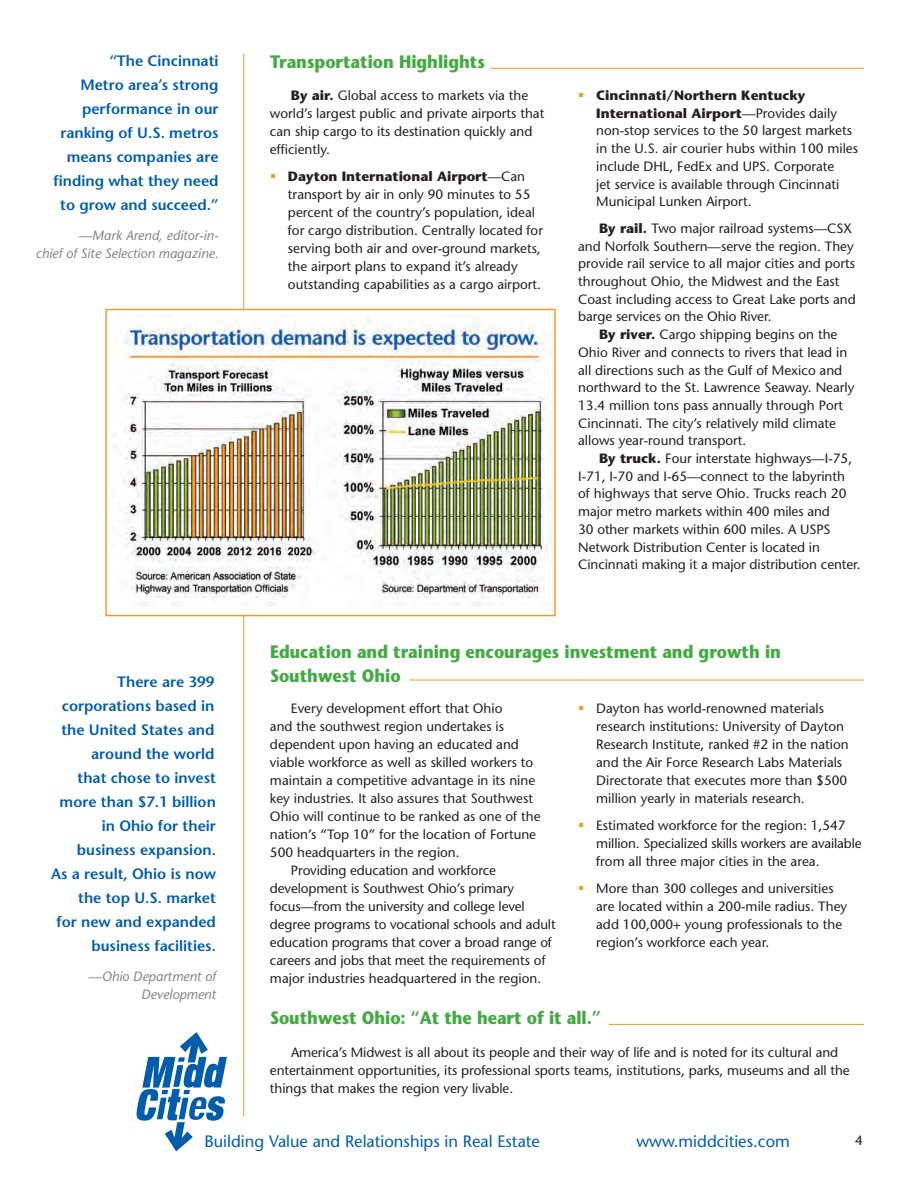
<style>
.page{position:relative;width:918px;height:1188px;background:#fff}
.page>*{position:absolute;margin:0;border:0;box-sizing:border-box;transform-origin:0 0}
.Subhead_semibold{font:700 18px/24px "Stone Sans";color:#44aa42;scale:.9 1}
.t1{font:16.5px "Stone Sans";color:#015dab}
.quote{font:600 15px/24px "Stone Sans";color:#015dab;text-align:right}
.Body_text{font:13.5px/18px "Stone Sans";color:#231f20}
.Hanging_indents{font:13.5px/18px "Stone Sans";color:#231f20}
.quote_author{font:italic 13.5px/18px "Stone Sans";color:#808285;text-align:right}
.s1{font-weight:700}
</style>
<div class="page">
<hr style="left:243px;top:54px;width:1px;height:1062px;background:#f7971d">
<svg style="left:136px;top:1032px;width:91px;height:120px"></svg>
<hr style="left:490px;top:68px;width:374px;height:1px;background:#f7971d">
<hr style="left:410px;top:680px;width:454px;height:1px;background:#f7971d">
<hr style="left:609px;top:1024px;width:255px;height:1px;background:#f7971d">
<div style="left:105px;top:309px;width:451px;height:307px;background:#fff;border:1px solid #f7971d"></div>
<img style="left:114px;top:314px;width:438px;height:293px">
<p class="quote" style="left:53px;top:49px;width:167px">“The Cincinnati<br>Metro area’s strong performance in our ranking of U.S. metros means companies are finding what they need to grow and succeed.”</p>
<p class="quote_author" style="left:36px;top:226px;width:184px">—Mark Arend, editor-in-<br>chief of Site Selection magazine.</p>
<p class="quote" style="left:51px;top:670px;width:166px">There are 399 corporations based in the United States and around the world<br>that chose to invest more than $7.1 billion in Ohio for their business expansion.<br>As a result, Ohio is now the top U.S. market<br>for new and expanded business facilities.</p>
<p class="quote_author" style="left:88px;top:967px;width:129px">—Ohio Department of<br>Development</p>
<p class="Subhead_semibold" style="left:270px;top:50px;width:240px">Transportation Highlights</p>
<p class="Body_text" style="left:270px;top:87px;width:276px;text-indent:21px"><span class="s1">By air.</span> Global access to markets via the world’s largest public and private airports that can ship cargo to its destination quickly and efficiently.</p>
<p class="Hanging_indents" style="left:288px;top:168px;width:257px"><span class="s1">Dayton International Airport</span>—Can transport by air in only 90 minutes to 55 percent of the country’s population, ideal for cargo distribution. Centrally located for serving both air and over-ground markets, the airport plans to expand it’s already outstanding capabilities as a cargo airport.</p>
<p class="Hanging_indents" style="left:596px;top:86px;width:263px"><span class="s1">Cincinnati/Northern Kentucky International Airport</span>—Provides daily non-stop services to the 50 largest markets in the U.S. air courier hubs within 100 miles include DHL, FedEx and UPS. Corporate<br>jet service is available through Cincinnati Municipal Lunken Airport.</p>
<p class="Body_text" style="left:578px;top:219px;width:279px;text-indent:21px"><span class="s1">By rail.</span> Two major railroad systems—CSX and Norfolk Southern—serve the region. They provide rail service to all major cities and ports throughout Ohio, the Midwest and the East Coast including access to Great Lake ports and barge services on the Ohio River.</p>
<p class="Body_text" style="left:578px;top:325px;width:278px;text-indent:21px"><span class="s1">By river.</span> Cargo shipping begins on the Ohio River and connects to rivers that lead in all directions such as the Gulf of Mexico and northward to the St. Lawrence Seaway. Nearly 13.4 million tons pass annually through Port Cincinnati. The city’s relatively mild climate allows year-round transport.</p>
<p class="Body_text" style="left:578px;top:449px;width:284px;text-indent:21px"><span class="s1">By truck.</span> Four interstate highways—I-75, I-71, I-70 and I-65—connect to the labyrinth<br>of highways that serve Ohio. Trucks reach 20 major metro markets within 400 miles and<br>30 other markets within 600 miles. A USPS Network Distribution Center is located in Cincinnati making it a major distribution center.</p>
<p class="Subhead_semibold" style="left:270px;top:639px;width:569px">Education and training encourages investment and growth in<br>Southwest Ohio</p>
<p class="Hanging_indents" style="left:596px;top:699px;width:254px">Dayton has world-renowned materials research institutions: University of Dayton Research Institute, ranked #2 in the nation and the Air Force Research Labs Materials Directorate that executes more than $500 million yearly in materials research.</p>
<p class="Hanging_indents" style="left:596px;top:816px;width:267px">Estimated workforce for the region: 1,547 million. Specialized skills workers are available from all three major cities in the area.</p>
<p class="Hanging_indents" style="left:596px;top:879px;width:252px">More than 300 colleges and universities are located within a 200-mile radius. They add 100,000+ young professionals to the region’s workforce each year.</p>
<p class="Body_text" style="left:270px;top:700px;width:272px;text-indent:21px">Every development effort that Ohio<br>and the southwest region undertakes is dependent upon having an educated and viable workforce as well as skilled workers to maintain a competitive advantage in its nine key industries. It also assures that Southwest Ohio will continue to be ranked as one of the nation’s “Top 10” for the location of Fortune 500 headquarters in the region.</p>
<p class="Body_text" style="left:270px;top:862px;width:287px;text-indent:21px">Providing education and workforce development is Southwest Ohio’s primary focus—from the university and college level degree programs to vocational schools and adult education programs that cover a broad range of careers and jobs that meet the requirements of major industries headquartered in the region.</p>
<p class="Subhead_semibold" style="left:270px;top:1006px;width:369px">Southwest Ohio: “At the heart of it all.”</p>
<p class="Body_text" style="left:270px;top:1044px;width:581px;text-indent:21px">America’s Midwest is all about its people and their way of life and is noted for its cultural and entertainment opportunities, its professional sports teams, institutions, parks, museums and all the things that makes the region very livable.</p>
<p class="t1" style="left:204px;top:1131px;width:337px">Building Value and Relationships in Real Estate</p>
<p class="t1" style="left:636px;top:1131px;width:155px">www.middcities.com</p>
<p class="Body_text" style="left:855px;top:1131px;width:9px">4</p>
</div>
